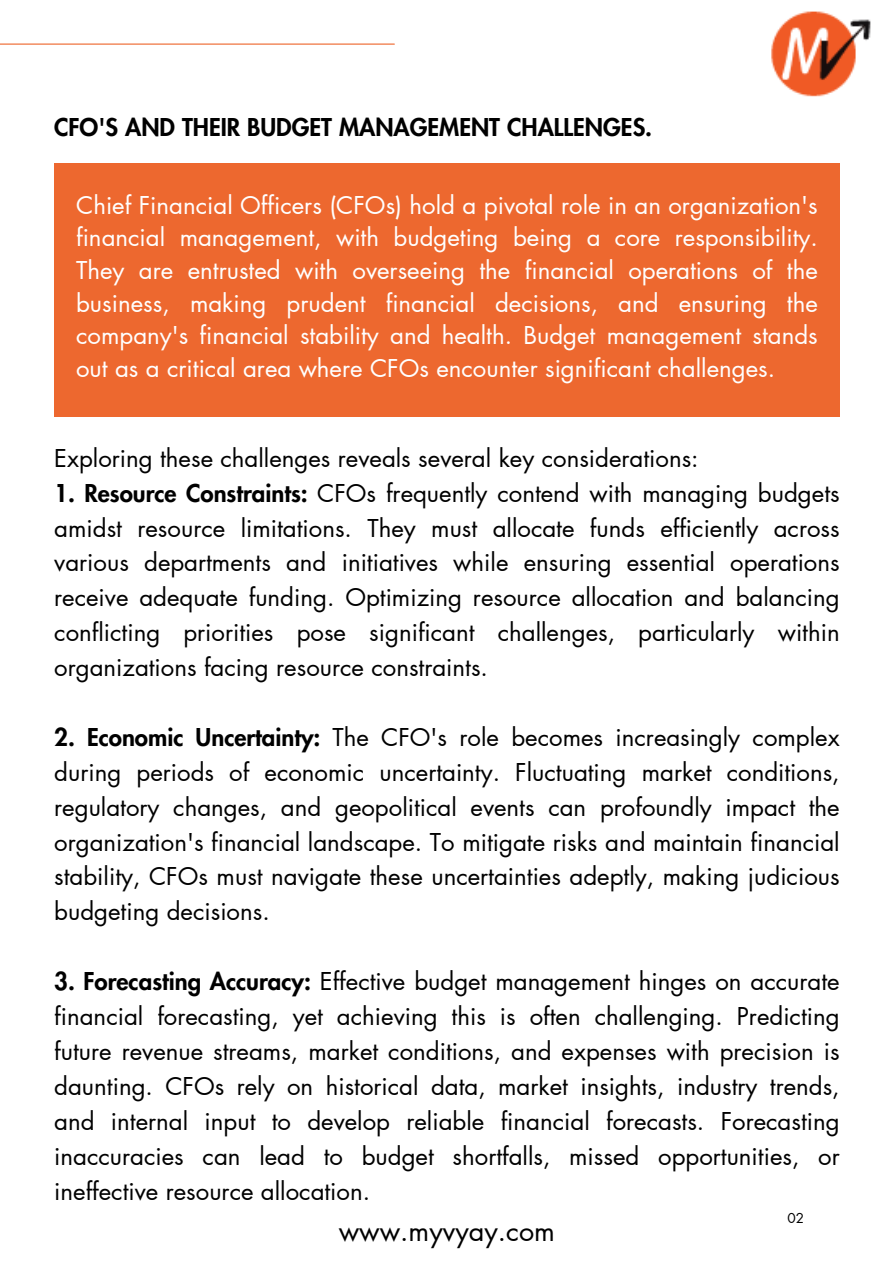
<style>
.page{position:relative;width:894px;height:1264px;background:#fff}
.page>*{position:absolute;margin:0;border:0;box-sizing:border-box;transform-origin:0 0}
.t1{font:27px "Futura LT Pro";color:#000}
.t2{font:24px/34.8px "Futura LT Pro";color:#000;text-align:justify}
.t3{font:24px/32.7px "Futura LT Pro";color:#fff;text-align:justify}
.t4{font:800 24px "Futura LT Pro";color:#000}
.t5{font:13.5px "Futura LT Pro";color:#000}
.s1{font-weight:800}
</style>
<div class="page">
<div style="left:54px;top:163px;width:785px;height:253px;background:#ed652b"></div>
<hr style="left:0;top:44px;width:394px;height:1px;background:#ed652b">
<img style="left:771px;top:11px;width:98px;height:86px">
<p class="t4" style="left:54px;top:116px;width:599px">CFO'S AND THEIR BUDGET MANAGEMENT CHALLENGES.</p>
<p class="t3" style="left:76px;top:190px;width:743px">Chief Financial Officers (CFOs) hold a pivotal role in an organization's financial management, with budgeting being a core responsibility.<br>They are entrusted with overseeing the financial operations of the business, making prudent financial decisions, and ensuring the company's financial stability and health. Budget management stands out as a critical area where CFOs encounter significant challenges.</p>
<p class="t2" style="left:54px;top:441px;width:645px">Exploring these challenges reveals several key considerations:</p>
<p class="t2" style="left:54px;top:476px;width:786px"><span class="s1">1. Resource Constraints:</span> CFOs frequently contend with managing budgets amidst resource limitations. They must allocate funds efficiently across various departments and initiatives while ensuring essential operations receive adequate funding. Optimizing resource allocation and balancing conflicting priorities pose significant challenges, particularly within organizations facing resource constraints.</p>
<p class="t2" style="left:54px;top:720px;width:786px"><span class="s1">2. Economic Uncertainty:</span> The CFO's role becomes increasingly complex during periods of economic uncertainty. Fluctuating market conditions, regulatory changes, and geopolitical events can profoundly impact the organization's financial landscape. To mitigate risks and maintain financial stability, CFOs must navigate these uncertainties adeptly, making judicious budgeting decisions.</p>
<p class="t2" style="left:54px;top:964px;width:786px"><span class="s1">3. Forecasting Accuracy:</span> Effective budget management hinges on accurate financial forecasting, yet achieving this is often challenging. Predicting future revenue streams, market conditions, and expenses with precision is daunting. CFOs rely on historical data, market insights, industry trends, and internal input to develop reliable financial forecasts. Forecasting inaccuracies can lead to budget shortfalls, missed opportunities, or ineffective resource allocation.</p>
<p class="t5" style="left:787px;top:1211px;width:18px">02</p>
<p class="t1" style="left:338px;top:1218px;width:218px">www.myvyay.com</p>
</div>
